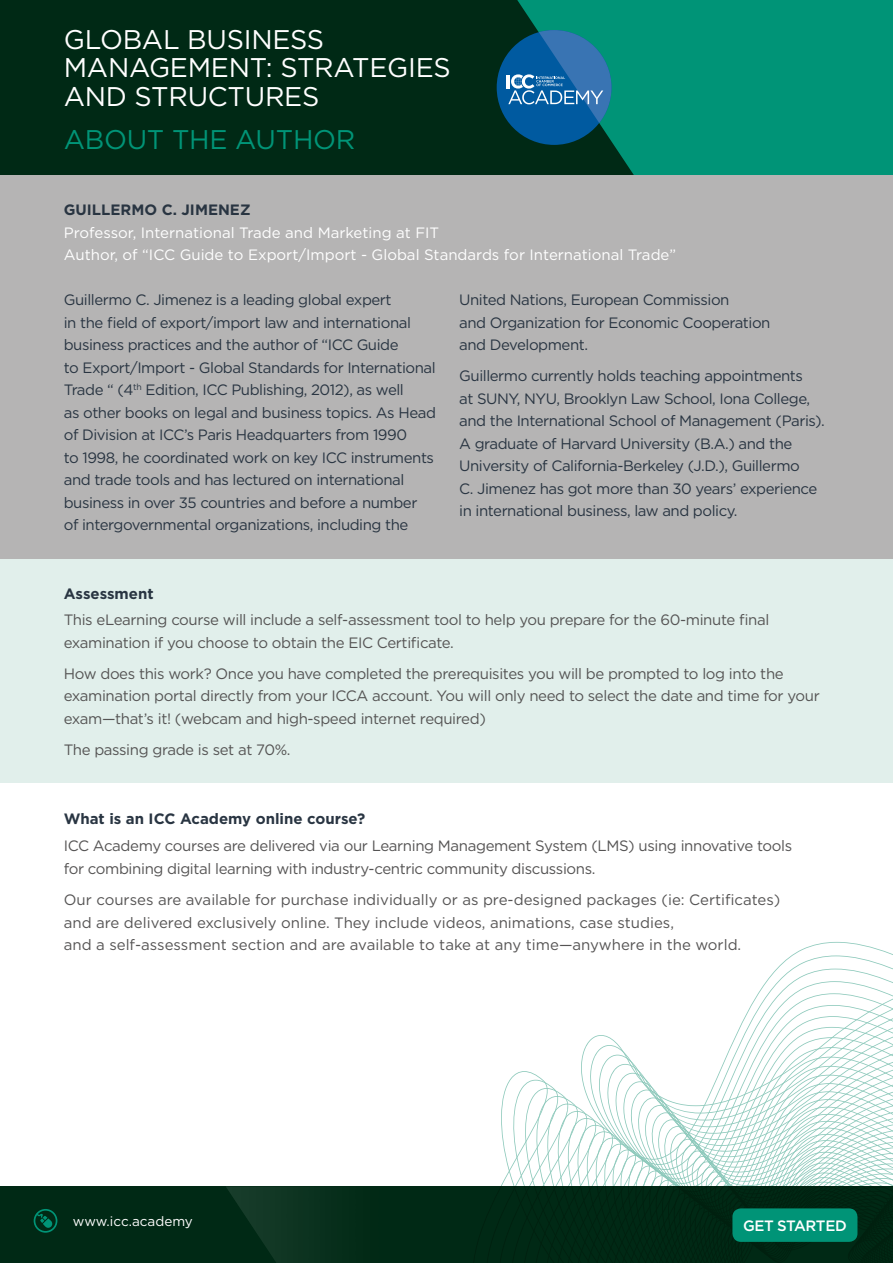
<style>
.page{position:relative;width:893px;height:1263px;background:#fff}
.page>*{position:absolute;margin:0;border:0;box-sizing:border-box;transform-origin:0 0}
.t1{font:27px/28.5px "Gotham";letter-spacing:-.01em;color:#fff}
.t2{font:27px "Gotham";letter-spacing:-.01em;color:#009477}
.t3{font:15px/22.5px "Gotham";letter-spacing:-.03em;color:#293542}
.t4{font:15px/22.5px "Gotham";letter-spacing:-.025em;color:#555454}
.t5{font:15px/22.5px "Gotham";color:#555454}
.t6{font:15px/22.5px "Gotham";color:#fff}
.t7{font:700 15px "Gotham";color:#293542}
.t8{font:500 15px "Gotham";letter-spacing:-.025em;color:#fff}
.t9{font:13.5px "Gotham";color:#fff}
</style>
<div class="page">
<div style="left:0;top:0;width:893px;height:176px;background:#009477"></div>
<div style="left:0;top:0;width:634px;height:176px;background:#002915"></div>
<div style="left:497px;top:30px;width:114px;height:115px;background:#005aa0;border-radius:50%"></div>
<svg style="left:507px;top:30px;width:104px;height:93px"></svg>
<div style="left:0;top:1186px;width:893px;height:77px;background:#002915"></div>
<svg style="left:34px;top:1209px;width:23px;height:24px"></svg>
<img style="left:226px;top:1186px;width:88px;height:77px">
<svg style="left:751px;top:993px;width:142px;height:12px"></svg>
<svg style="left:745px;top:1005px;width:148px;height:11px"></svg>
<svg style="left:739px;top:1016px;width:154px;height:11px"></svg>
<svg style="left:501px;top:1027px;width:392px;height:215px"></svg>
<div style="left:0;top:176px;width:893px;height:383px;background:#b5b4b4"></div>
<div style="left:0;top:559px;width:893px;height:223px;background:#e1efeb"></div>
<div style="left:732px;top:1208px;width:125px;height:34px;background:#009477;border-radius:9px"></div>
<h1 class="t1" style="left:64px;top:24px;width:388px">GLOBAL BUSINESS<br>MANAGEMENT: STRATEGIES<br>AND STRUCTURES</h1>
<h1 class="t2" style="left:64px;top:122px;width:293px">ABOUT THE AUTHOR</h1>
<p class="t7" style="left:64px;top:200px;width:188px">GUILLERMO C. JIMENEZ</p>
<p class="t6" style="left:64px;top:221px;width:614px">Professor, International Trade and Marketing at FIT<br>Author, of “ICC Guide to Export/Import - Global Standards for International Trade”</p>
<p class="t3" style="left:64px;top:288px;width:374px">Guillermo C. Jimenez is a leading global expert<br>in the field of export/import law and international business practices and the author of “ICC Guide<br>to Export/Import - Global Standards for International Trade “ (4<sup>th</sup> Edition, ICC Publishing, 2012), as well<br>as other books on legal and business topics. As Head of Division at ICC’s Paris Headquarters from 1990<br>to 1998, he coordinated work on key ICC instruments and trade tools and has lectured on international business in over 35 countries and before a number<br>of intergovernmental organizations, including the</p>
<p class="t3" style="left:459px;top:288px;width:313px">United Nations, European Commission<br>and Organization for Economic Cooperation and Development.</p>
<p class="t3" style="left:459px;top:364px;width:367px">Guillermo currently holds teaching appointments<br>at SUNY, NYU, Brooklyn Law School, Iona College, and the International School of Management (Paris).<br>A graduate of Harvard University (B.A.) and the University of California-Berkeley (J.D.), Guillermo<br>C. Jimenez has got more than 30 years’ experience in international business, law and policy.</p>
<p class="t7" style="left:64px;top:583px;width:91px">Assessment</p>
<p class="t4" style="left:64px;top:608px;width:707px">This eLearning course will include a self-assessment tool to help you prepare for the 60-minute final examination if you choose to obtain the EIC Certificate.</p>
<p class="t4" style="left:64px;top:662px;width:757px">How does this work? Once you have completed the prerequisites you will be prompted to log into the examination portal directly from your ICCA account. You will only need to select the date and time for your exam—that’s it! (webcam and high-speed internet required)</p>
<p class="t4" style="left:64px;top:738px;width:228px">The passing grade is set at 70%.</p>
<p class="t7" style="left:64px;top:809px;width:303px">What is an ICC Academy online course?</p>
<p class="t4" style="left:64px;top:834px;width:730px">ICC Academy courses are delivered via our Learning Management System (LMS) using innovative tools for combining digital learning with industry-centric community discussions.</p>
<p class="t5" style="left:64px;top:888px;width:718px">Our courses are available for purchase individually or as pre-designed packages (ie: Certificates) and are delivered exclusively online. They include videos, animations, case studies,<br>and a self-assessment section and are available to take at any time—anywhere in the world.</p>
<p class="t9" style="left:73px;top:1213px;width:121px">www.icc.academy</p>
<p class="t8" style="left:743px;top:1215px;width:105px">GET STARTED</p>
</div>
